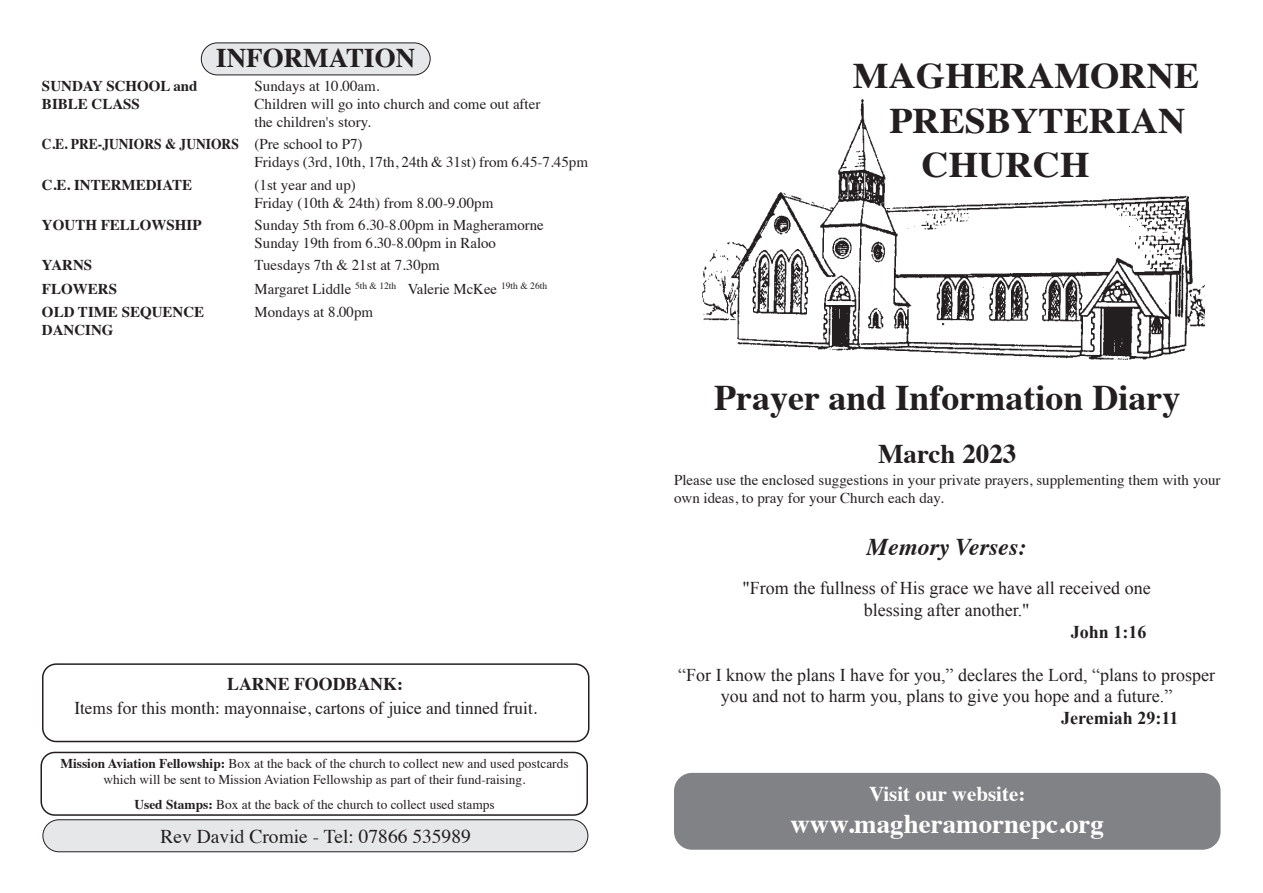
<style>
.page{position:relative;width:1263px;height:893px;background:#fff}
.page>*{position:absolute;margin:0;border:0;box-sizing:border-box;transform-origin:0 0}
.t1{font:700 36px "Times";color:#231f20;scale:1.05 1}
.t2{font:700 36px "Times";color:#231f20}
.t3{font:700 27px "Times";color:#fff}
.t4{font:700 27px "Times";color:#231f20}
.t5{font:italic 700 24px "Times";color:#231f20}
.t6{font:700 21px "Times";color:#fff}
.t7{font:19.5px "Times";color:#231f20}
.t8{font:18px/21.6px "Times New Roman";color:#231f20;text-align:center}
.t9{font:18px "Times";color:#231f20;scale:.96 1}
.t10{font:700 18px "Times New Roman";color:#231f20}
.t11{font:700 18px "Times";color:#231f20}
.t12{font:15px/18px "Times";color:#231f20}
.t13{font:700 15px "Times";color:#231f20}
.t14{font:13.5px/16.2px "Times";color:#231f20;text-align:center}
.s1{font-weight:700}
</style>
<div class="page">
<img style="left:702px;top:99px;width:503px;height:261px">
<div style="left:201px;top:43px;width:229px;height:32px;background:#e6e7e9;border-radius:16px"></div>
<div style="left:201px;top:43px;width:229px;height:32px;border:1px solid #231f20;border-radius:16px"></div>
<div style="left:674px;top:773px;width:546px;height:77px;background:#808285;border-radius:18px"></div>
<div style="left:43px;top:820px;width:545px;height:32px;background:#e6e7e9;border-radius:16px"></div>
<div style="left:43px;top:819px;width:545px;height:33px;border:1px solid #231f20;border-radius:16px"></div>
<div style="left:40px;top:752px;width:548px;height:64px;border:2px solid #231f20;border-radius:14px"></div>
<div style="left:42px;top:663px;width:547px;height:79px;border:2px solid #231f20;border-radius:14px"></div>
<h2 class="t4" style="left:216px;top:32px;width:201px">INFORMATION</h2>
<p class="t13" style="left:42px;top:72px;width:157px">SUNDAY SCHOOL and</p>
<p class="t12" style="left:255px;top:76px;width:126px">Sundays at 10.00am.</p>
<p class="t13" style="left:42px;top:90px;width:99px">BIBLE CLASS</p>
<p class="t12" style="left:255px;top:94px;width:287px">Children will go into church and come out after the children's story.</p>
<p class="t12" style="left:255px;top:134px;width:335px;text-indent:-213px"><span class="s1">C.E. PRE-JUNIORS &amp; JUNIORS</span> (Pre school to P7)<br>Fridays (3rd, 10th, 17th, 24th &amp; 31st) from 6.45-7.45pm</p>
<p class="t13" style="left:42px;top:170px;width:152px">C.E. INTERMEDIATE</p>
<p class="t12" style="left:255px;top:174px;width:240px">(1st year and up)<br>Friday (10th &amp; 24th) from 8.00-9.00pm</p>
<p class="t13" style="left:42px;top:210px;width:161px">YOUTH FELLOWSHIP</p>
<p class="t12" style="left:255px;top:215px;width:291px">Sunday 5th from 6.30-8.00pm in Magheramorne<br>Sunday 19th from 6.30-8.00pm in Raloo</p>
<p class="t13" style="left:42px;top:251px;width:52px">YARNS</p>
<p class="t12" style="left:255px;top:255px;width:187px">Tuesdays 7th &amp; 21st at 7.30pm</p>
<p class="t13" style="left:42px;top:275px;width:77px">FLOWERS</p>
<p class="t12" style="left:255px;top:279px;width:294px">Margaret Liddle <sup>5th</sup> <sup>&amp;</sup> <sup>12th</sup> Valerie McKee <sup>19th</sup> <sup>&amp;</sup> <sup>26th</sup></p>
<p class="t13" style="left:42px;top:297px;width:164px">OLD TIME SEQUENCE</p>
<p class="t12" style="left:255px;top:301px;width:120px">Mondays at 8.00pm</p>
<p class="t13" style="left:42px;top:315px;width:73px">DANCING</p>
<p class="t11" style="left:227px;top:666px;width:177px">LARNE FOODBANK:</p>
<p class="t9" style="left:74px;top:691px;width:483px">Items for this month: mayonnaise, cartons of juice and tinned fruit.</p>
<p class="t14" style="left:61px;top:754px;width:509px"><span class="s1">Mission Aviation Fellowship:</span> Box at the back of the church to collect new and used postcards which will be sent to Mission Aviation Fellowship as part of their fund-raising.</p>
<p class="t14" style="left:135px;top:795px;width:362px"><span class="s1">Used Stamps:</span> Box at the back of the church to collect used stamps</p>
<h3 class="t7" style="left:161px;top:818px;width:312px">Rev David Cromie - Tel: 07866 535989</h3>
<h1 class="t1" style="left:853px;top:41px;width:331px">MAGHERAMORNE</h1>
<h1 class="t1" style="left:889px;top:87px;width:284px">PRESBYTERIAN</h1>
<h1 class="t1" style="left:921px;top:131px;width:161px">CHURCH</h1>
<h1 class="t2" style="left:714px;top:363px;width:468px">Prayer and Information Diary</h1>
<h2 class="t4" style="left:878px;top:428px;width:140px">March 2023</h2>
<p class="t12" style="left:674px;top:470px;width:548px">Please use the enclosed suggestions in your private prayers, supplementing them with your own ideas, to pray for your Church each day.</p>
<h3 class="t5" style="left:867px;top:524px;width:161px">Memory Verses:</h3>
<p class="t8" style="left:742px;top:577px;width:410px">"From the fullness of His grace we have all received one blessing after another."</p>
<p class="t10" style="left:1071px;top:619px;width:77px">John 1:16</p>
<p class="t8" style="left:678px;top:664px;width:538px">“For I know the plans I have for you,” declares the Lord, “plans to prosper you and not to harm you, plans to give you hope and a future.”</p>
<p class="t10" style="left:1061px;top:706px;width:119px">Jeremiah 29:11</p>
<h3 class="t6" style="left:869px;top:774px;width:158px">Visit our website:</h3>
<h2 class="t3" style="left:790px;top:798px;width:315px">www.magheramornepc.org</h2>
</div>
